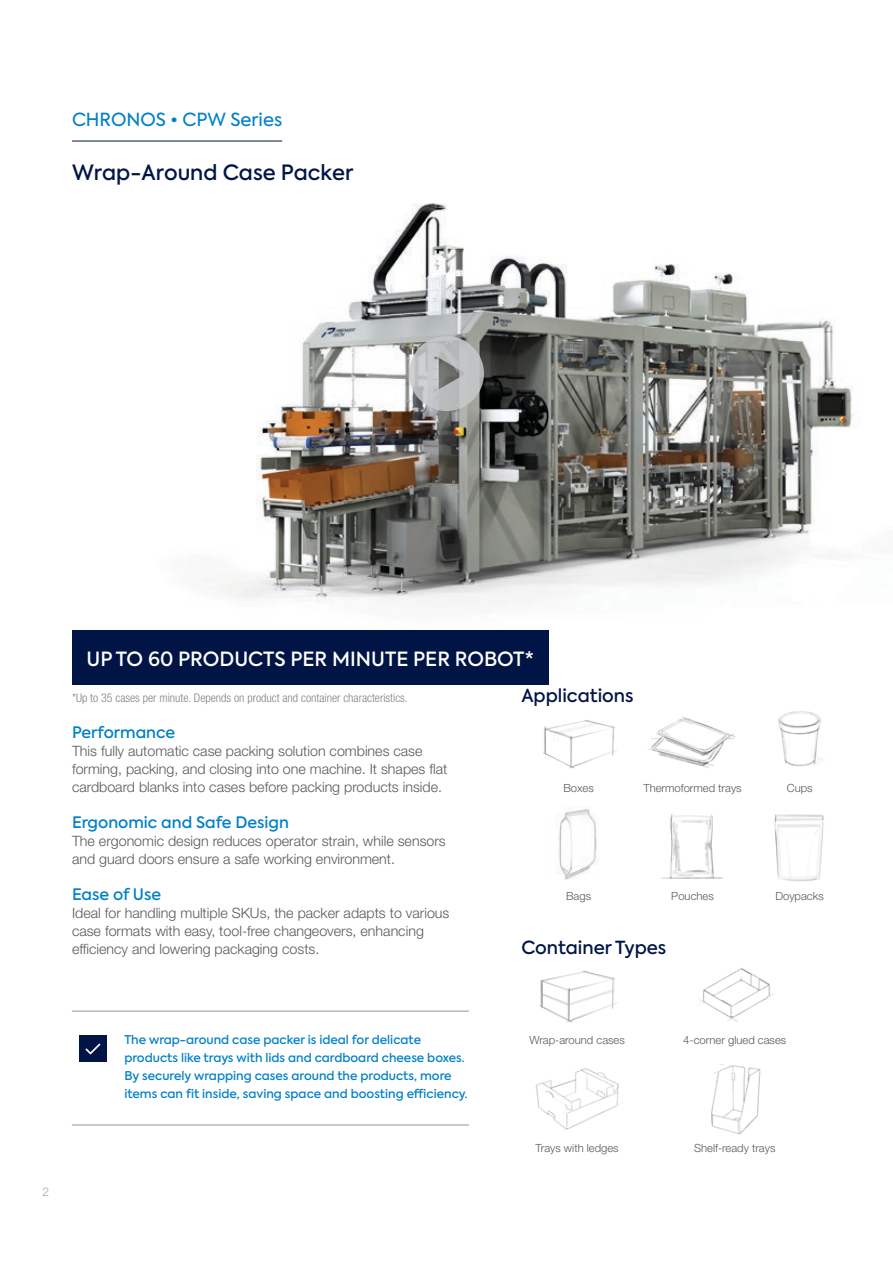
<style>
.page{position:relative;width:893px;height:1263px;background:#fff}
.page>*{position:absolute;margin:0;border:0;box-sizing:border-box;transform-origin:0 0}
.Title_Machine_Descriptive_282{font:500 21px "Axiforma";color:#001546}
.Up_to_000_Bags_-_Framed_text{font:500 19.5px "Axiforma";color:#fff}
.Bulk_Bag_Mats_Dimensions_Feats_Options_s{font:500 18px "Axiforma";color:#001546}
.Headline_Brand_Series_298{font:18px "Axiforma";color:#0080c6}
.Main_Text_Subheading_298{font:500 15.75px "Axiforma";color:#0080c6}
.Main_Text_Last_Feature_Option{font:300 14.25px/18px "Helvetica Neue LT Std";color:#58595b}
.Fun_Fact{font:500 12px/18px "Axiforma";color:#0080c6}
.Asterisk_Text{font:300 condensed 12px "Helvetica Neue LT Std";color:#808285}
.t1{font:300 12px "Helvetica Neue LT Std";color:#a7a9ac}
.Bulk_Bag_Mats_Text{font:300 11.25px "Helvetica Neue LT Std";color:#58595b}
</style>
<div class="page">
<img style="left:120px;top:140px;width:733px;height:527px">
<div style="left:72px;top:630px;width:476px;height:54px;background:#001546"></div>
<div style="left:79px;top:1035px;width:27px;height:27px;background:#001546"></div>
<svg style="left:85px;top:1043px;width:15px;height:11px"></svg>
<hr style="left:72px;top:1125px;width:397px;height:1px;background:#949698">
<hr style="left:72px;top:1011px;width:397px;height:1px;background:#949698">
<hr style="left:72px;top:141px;width:210px;height:1px;background:#001546">
<img style="left:543px;top:720px;width:74px;height:49px">
<img style="left:539px;top:970px;width:78px;height:53px">
<img style="left:535px;top:1068px;width:84px;height:62px">
<img style="left:699px;top:968px;width:76px;height:54px">
<img style="left:711px;top:1064px;width:50px;height:71px">
<img style="left:559px;top:809px;width:39px;height:71px">
<img style="left:661px;top:814px;width:62px;height:65px">
<img style="left:774px;top:814px;width:50px;height:68px">
<img style="left:778px;top:711px;width:45px;height:56px">
<img style="left:648px;top:716px;width:88px;height:52px">
<svg style="left:409px;top:336px;width:75px;height:75px;background:#adb0b0"></svg>
<p class="Headline_Brand_Series_298" style="left:72px;top:108px;width:212px">CHRONOS • CPW Series</p>
<p class="Title_Machine_Descriptive_282" style="left:72px;top:159px;width:283px">Wrap-Around Case Packer</p>
<p class="Up_to_000_Bags_-_Framed_text" style="left:86px;top:646px;width:449px">UP TO 60 PRODUCTS PER MINUTE PER ROBOT*</p>
<p class="Asterisk_Text" style="left:72px;top:691px;width:337px">*Up to 35 cases per minute. Depends on product and container characteristics.</p>
<p class="Main_Text_Subheading_298" style="left:72px;top:722px;width:105px">Performance</p>
<p class="Main_Text_Last_Feature_Option" style="left:72px;top:742px;width:377px">This fully automatic case packing solution combines case forming, packing, and closing into one machine. It shapes flat cardboard blanks into cases before packing products inside.</p>
<p class="Main_Text_Subheading_298" style="left:72px;top:812px;width:218px">Ergonomic and Safe Design</p>
<p class="Main_Text_Last_Feature_Option" style="left:72px;top:832px;width:375px">The ergonomic design reduces operator strain, while sensors and guard doors ensure a safe working environment.</p>
<p class="Main_Text_Subheading_298" style="left:72px;top:884px;width:91px">Ease of Use</p>
<p class="Main_Text_Last_Feature_Option" style="left:72px;top:904px;width:379px">Ideal for handling multiple SKUs, the packer adapts to various case formats with easy, tool-free changeovers, enhancing efficiency and lowering packaging costs.</p>
<p class="Bulk_Bag_Mats_Dimensions_Feats_Options_s" style="left:521px;top:684px;width:114px">Applications</p>
<p class="Bulk_Bag_Mats_Text" style="left:563px;top:781px;width:32px">Boxes</p>
<p class="Bulk_Bag_Mats_Text" style="left:787px;top:781px;width:27px">Cups</p>
<p class="Bulk_Bag_Mats_Text" style="left:643px;top:781px;width:100px">Thermoformed trays</p>
<p class="Bulk_Bag_Mats_Text" style="left:566px;top:889px;width:27px">Bags</p>
<p class="Bulk_Bag_Mats_Text" style="left:671px;top:889px;width:44px">Pouches</p>
<p class="Bulk_Bag_Mats_Text" style="left:775px;top:889px;width:50px">Doypacks</p>
<p class="Bulk_Bag_Mats_Dimensions_Feats_Options_s" style="left:521px;top:936px;width:146px">Container Types</p>
<p class="t1" style="left:42px;top:1184px;width:8px">2</p>
<p class="Fun_Fact" style="left:124px;top:1031px;width:345px">The wrap-around case packer is ideal for delicate products like trays with lids and cardboard cheese boxes.<br>By securely wrapping cases around the products, more items can fit inside, saving space and boosting efficiency.</p>
<p class="Bulk_Bag_Mats_Text" style="left:529px;top:1033px;width:97px">Wrap-around cases</p>
<p class="Bulk_Bag_Mats_Text" style="left:683px;top:1033px;width:104px">4-corner glued cases</p>
<p class="Bulk_Bag_Mats_Text" style="left:536px;top:1141px;width:85px">Trays with ledges</p>
<p class="Bulk_Bag_Mats_Text" style="left:694px;top:1141px;width:83px">Shelf-ready trays</p>
</div>
